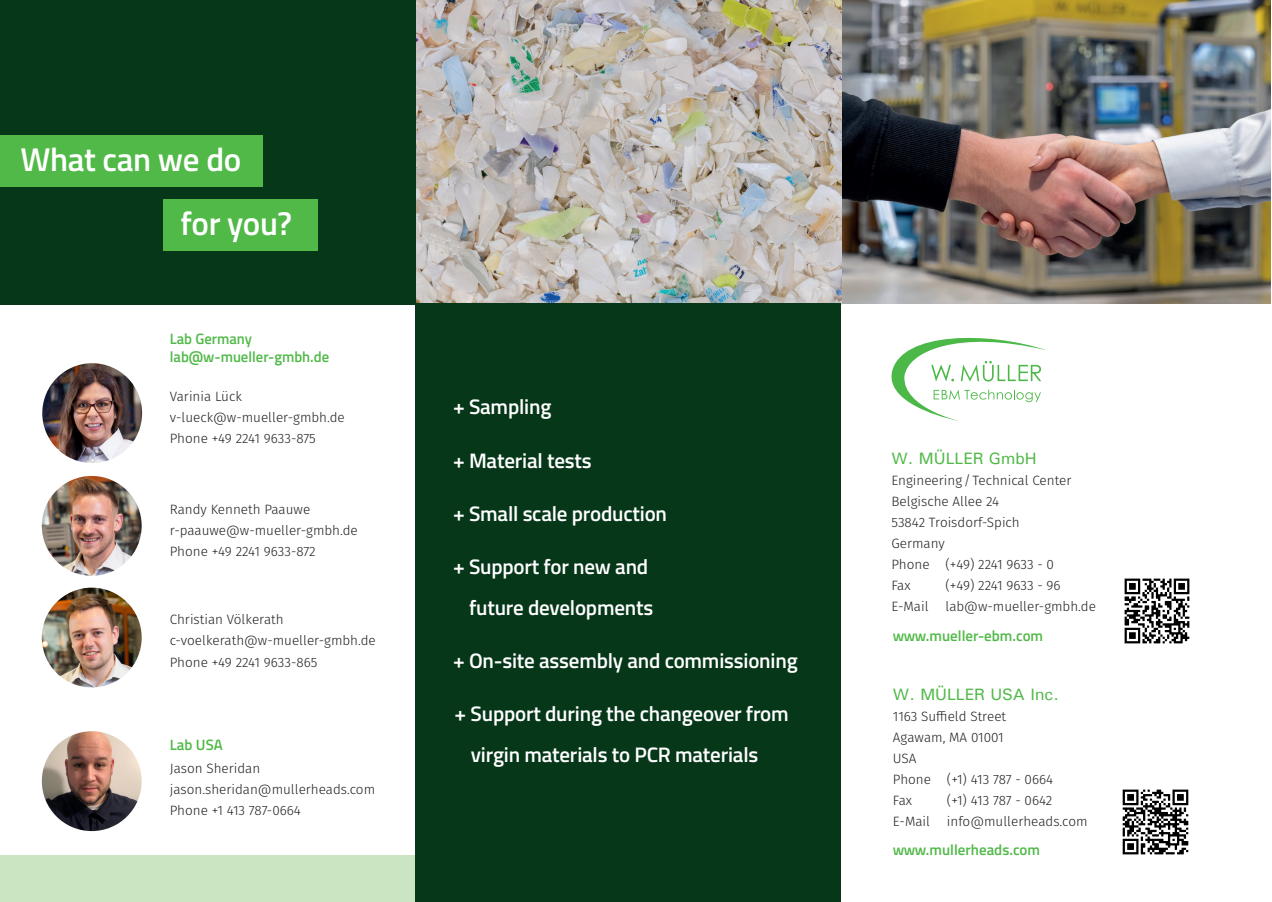
<style>
.page{position:relative;width:1272px;height:902px;background:#fff}
.page>*{position:absolute;margin:0;border:0;box-sizing:border-box;transform-origin:0 0}
.t1{font:600 33px/63.4px "Titillium Web";letter-spacing:-.01em;color:#fff}
.t2{font:600 21px/40.5px "Titillium Web";letter-spacing:-.01em;color:#fff;text-align:right}
.t3{font:500 16.5px "Univers";color:#51b948}
.t4{font:600 15px/18px "Titillium Web";color:#51b948}
.t5{font:300 13.5px/21px "Fira Sans";color:#231f20}
</style>
<div class="page">
<div style="left:0;top:855px;width:417px;height:46px;background:#cbe4c1"></div>
<div style="left:0;top:0;width:417px;height:304px;background:#063719"></div>
<img style="left:416px;top:0;width:854px;height:304px">
<svg style="left:891px;top:338px;width:154px;height:83px"></svg>
<div style="left:0;top:135px;width:262px;height:52px;background:#51b948"></div>
<div style="left:163px;top:199px;width:155px;height:51px;background:#51b948"></div>
<img style="left:1122px;top:789px;width:67px;height:66px">
<img style="left:1124px;top:578px;width:66px;height:66px">
<div style="left:415px;top:303px;width:426px;height:598px;background:#063719"></div>
<img style="left:42px;top:731px;width:100px;height:100px;border-radius:50px">
<img style="left:42px;top:476px;width:100px;height:99px;border-radius:50px">
<img style="left:42px;top:363px;width:100px;height:100px;border-radius:50px">
<img style="left:42px;top:587px;width:100px;height:100px;border-radius:50px">
<h1 class="t1" style="left:181px;top:126px;width:113px;text-indent:-160px">What can we do<br>for you?</h1>
<p class="t4" style="left:170px;top:328px;width:161px">Lab Germany lab@w-mueller-gmbh.de</p>
<p class="t5" style="left:170px;top:385px;width:176px">Varinia Lück v-lueck@w-mueller-gmbh.de<br>Phone +49 2241 9633-875</p>
<p class="t5" style="left:170px;top:498px;width:189px">Randy Kenneth Paauwe r-paauwe@w-mueller-gmbh.de<br>Phone +49 2241 9633-872</p>
<p class="t5" style="left:170px;top:609px;width:207px">Christian Völkerath c-voelkerath@w-mueller-gmbh.de<br>Phone +49 2241 9633-865</p>
<p class="t4" style="left:170px;top:734px;width:54px">Lab USA</p>
<p class="t5" style="left:170px;top:758px;width:207px">Jason Sheridan jason.sheridan@mullerheads.com<br>Phone +1 413 787-0664</p>
<h2 class="t2" style="left:453px;top:386px;width:100px">+ Sampling</h2>
<h2 class="t2" style="left:453px;top:439px;width:140px">+ Material tests</h2>
<h2 class="t2" style="left:453px;top:492px;width:215px">+ Small scale production</h2>
<h2 class="t2" style="left:453px;top:545px;width:202px">+ Support for new and future developments</h2>
<h2 class="t2" style="left:453px;top:639px;width:346px">+ On-site assembly and commissioning</h2>
<h2 class="t2" style="left:471px;top:692px;width:319px;text-align:left;text-indent:-16px">+ Support during the changeover from virgin materials to PCR materials</h2>
<p class="t3" style="left:891px;top:448px;width:147px">W. MÜLLER GmbH</p>
<p class="t5" style="left:891px;top:470px;width:181px">Engineering/Technical Center<br>Belgische Allee 24<br>53842 Troisdorf-Spich<br>Germany<br>Phone (+49) 2241 9633 - 0<br>Fax</p>
<p class="t5" style="left:891px;top:575px;width:206px;text-indent:54px">(+49) 2241 9633 - 96<br>E-Mail lab@w-mueller-gmbh.de</p>
<p class="t4" style="left:893px;top:625px;width:152px">www.mueller-ebm.com</p>
<p class="t3" style="left:893px;top:684px;width:167px">W. MÜLLER USA Inc.</p>
<p class="t5" style="left:893px;top:705px;width:162px">1163 Suffield Street<br>Agawam, MA 01001<br>USA<br>Phone (+1) 413 787 - 0664<br>Fax</p>
<p class="t5" style="left:893px;top:789px;width:196px;text-indent:54px">(+1) 413 787 - 0642<br>E-Mail info@mullerheads.com</p>
<p class="t4" style="left:893px;top:839px;width:149px">www.mullerheads.com</p>
</div>
